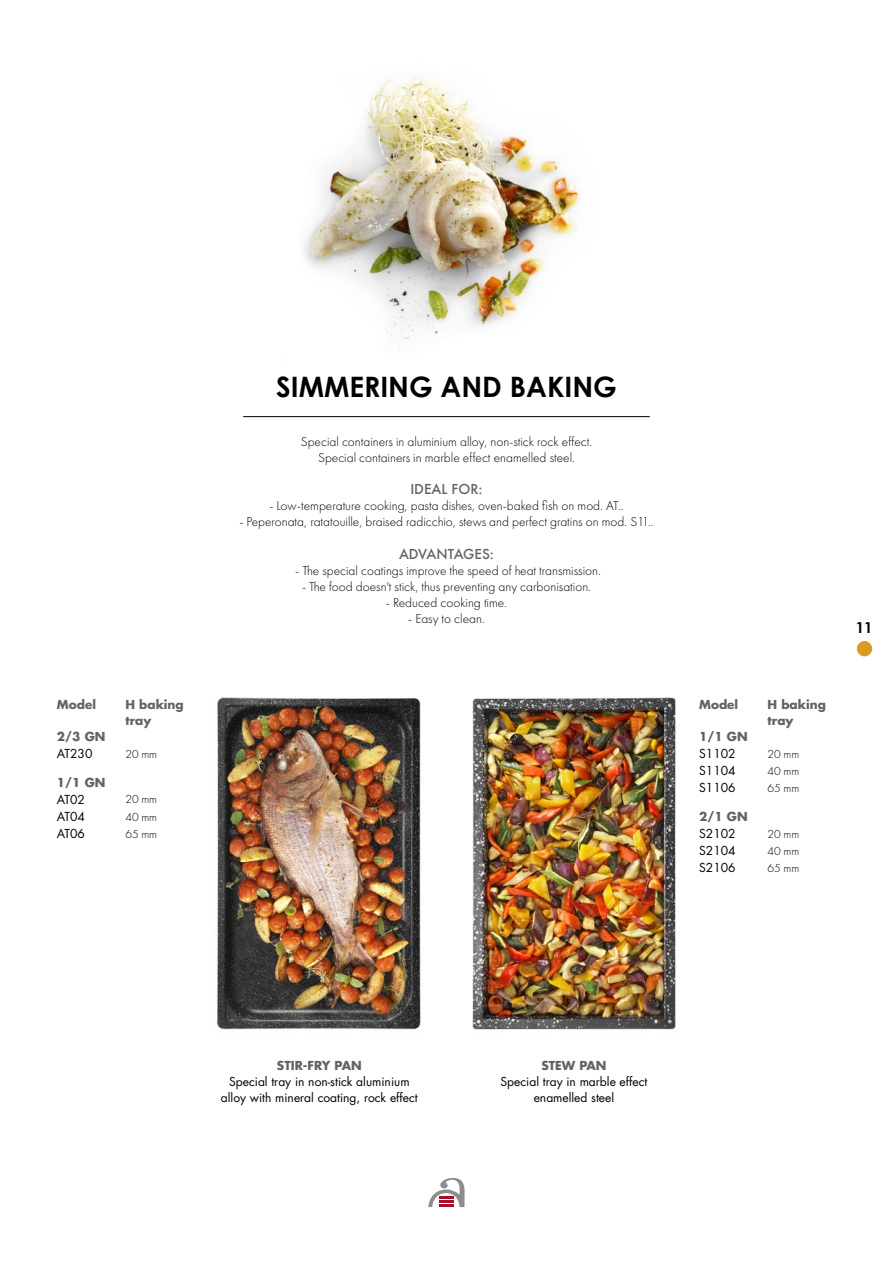
<style>
.page{position:relative;width:893px;height:1263px;background:#fff}
.page>*{position:absolute;margin:0;border:0;box-sizing:border-box;transform-origin:0 0}
.t1{font:700 28.2px "Cent Goth WGL";color:#000}
.t2{font:700 15px "Century Gothic";color:#000}
.t3{font:300 13.35px/16px "Futura PT";color:#000;text-align:center}
.t4{font:500 13.35px "Futura";color:#636363}
.t5{font:12px/16px "Futura Std";color:#000;text-align:center}
.t6{font:700 12px/16px "Futura";color:#636363}
.t7{font:300 12px "Futura PT";color:#000}
</style>
<div class="page">
<div style="left:857px;top:641px;width:15px;height:15px;background:#da9a23;border-radius:50%"></div>
<svg style="left:428px;top:1178px;width:37px;height:29px"></svg>
<img style="left:217px;top:697px;width:204px;height:333px">
<img style="left:472px;top:697px;width:204px;height:333px">
<img style="left:304px;top:76px;width:276px;height:274px">
<hr style="left:243px;top:416px;width:407px;height:1px;background:#000">
<h1 class="t1" style="left:276px;top:365px;width:342px">SIMMERING AND BAKING</h1>
<p class="t3" style="left:301px;top:434px;width:293px">Special containers in aluminium alloy, non-stick rock effect.<br>Special containers in marble effect enamelled steel.</p>
<p class="t4" style="left:410px;top:480px;width:74px">IDEAL FOR:</p>
<p class="t3" style="left:269px;top:498px;width:356px">- Low-temperature cooking, pasta dishes, oven-baked fish on mod. AT..</p>
<p class="t3" style="left:239px;top:514px;width:416px">- Peperonata, ratatouille, braised radicchio, stews and perfect gratins on mod. S11..</p>
<p class="t4" style="left:399px;top:544px;width:96px">ADVANTAGES:</p>
<p class="t3" style="left:295px;top:562px;width:307px">- The special coatings improve the speed of heat transmission.</p>
<p class="t3" style="left:302px;top:578px;width:290px">- The food doesn't stick, thus preventing any carbonisation.</p>
<p class="t3" style="left:386px;top:594px;width:123px">- Reduced cooking time.</p>
<p class="t3" style="left:408px;top:610px;width:78px">- Easy to clean.</p>
<p class="t6" style="left:57px;top:696px;width:41px">Model</p>
<p class="t6" style="left:125px;top:696px;width:60px">H baking tray</p>
<p class="t6" style="left:699px;top:696px;width:41px">Model</p>
<p class="t6" style="left:768px;top:696px;width:60px">H baking tray</p>
<p class="t6" style="left:57px;top:728px;width:50px">2/3 GN</p>
<p class="t5" style="left:57px;top:746px;width:37px">AT230</p>
<p class="t7" style="left:125px;top:747px;width:33px">20 mm</p>
<p class="t6" style="left:57px;top:774px;width:50px">1/1 GN</p>
<p class="t5" style="left:57px;top:791px;width:30px">AT02</p>
<p class="t7" style="left:125px;top:793px;width:33px">20 mm</p>
<p class="t5" style="left:57px;top:808px;width:30px">AT04</p>
<p class="t7" style="left:125px;top:810px;width:33px">40 mm</p>
<p class="t5" style="left:57px;top:826px;width:30px">AT06</p>
<p class="t7" style="left:125px;top:827px;width:33px">65 mm</p>
<p class="t6" style="left:699px;top:728px;width:50px">1/1 GN</p>
<p class="t5" style="left:699px;top:746px;width:38px">S1102</p>
<p class="t7" style="left:768px;top:747px;width:33px">20 mm</p>
<p class="t5" style="left:699px;top:763px;width:38px">S1104</p>
<p class="t7" style="left:768px;top:764px;width:33px">40 mm</p>
<p class="t5" style="left:699px;top:780px;width:38px">S1106</p>
<p class="t7" style="left:768px;top:781px;width:33px">65 mm</p>
<p class="t6" style="left:699px;top:808px;width:50px">2/1 GN</p>
<p class="t5" style="left:699px;top:826px;width:38px">S2102</p>
<p class="t7" style="left:768px;top:827px;width:33px">20 mm</p>
<p class="t5" style="left:699px;top:843px;width:38px">S2104</p>
<p class="t7" style="left:768px;top:844px;width:33px">40 mm</p>
<p class="t5" style="left:699px;top:860px;width:38px">S2106</p>
<p class="t7" style="left:768px;top:861px;width:33px">65 mm</p>
<p class="t2" style="left:856px;top:618px;width:18px">11</p>
<p class="t6" style="left:277px;top:1057px;width:86px">STIR-FRY PAN</p>
<p class="t5" style="left:221px;top:1074px;width:198px">Special tray in non-stick aluminium alloy with mineral coating, rock effect</p>
<p class="t6" style="left:541px;top:1057px;width:67px">STEW PAN</p>
<p class="t5" style="left:500px;top:1074px;width:148px">Special tray in marble effect enamelled steel</p>
</div>
